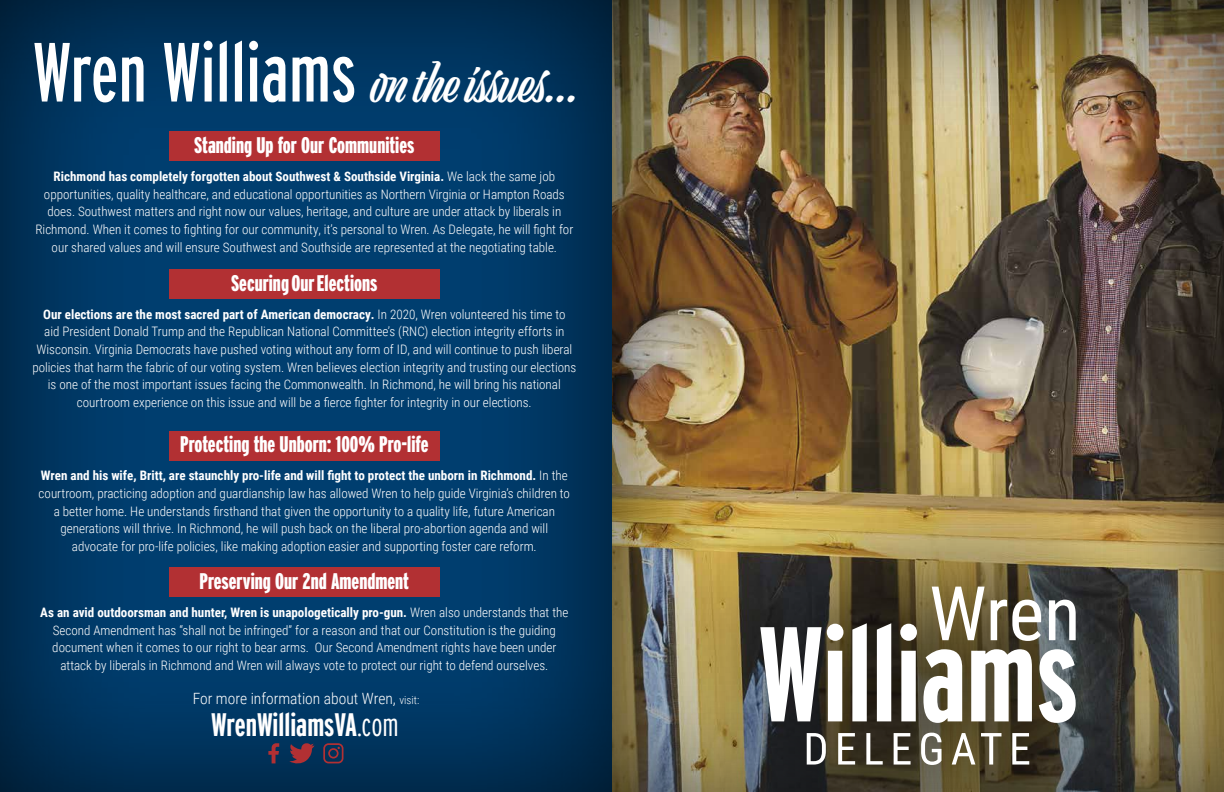
<style>
.page{position:relative;width:1224px;height:792px;background:#fff}
.page>*{position:absolute;margin:0;border:0;box-sizing:border-box;transform-origin:0 0}
.t1{font:49px "Viktor Script";color:#fff}
.t2{font:700 32.5px "Interstate Compressed";color:#fff}
.t3{font:900 22.6px "Interstate Compressed";color:#fff}
.t4{font:300 15.5px "Roboto Condensed";color:#fff}
.t5{font:300 13.1px/17.7px "Roboto Condensed";color:#fff;text-align:center}
.s1{font-family:"Interstate Compressed";font-size:83.7px}
.s2{font-weight:700}
.s3{font-size:11.2px}
.s4{font-weight:300}
</style>
<div class="page">
<div style="left:0;top:0;width:619px;height:792px;background:#000;opacity:.75"></div>
<div style="left:169px;top:431px;width:271px;height:30px;background:#b23033"></div>
<div style="left:169px;top:567px;width:271px;height:30px;background:#b23033"></div>
<div style="left:169px;top:269px;width:271px;height:30px;background:#b23033"></div>
<div style="left:169px;top:131px;width:271px;height:30px;background:#b23033"></div>
<svg style="left:323px;top:744px;width:20px;height:19px"></svg>
<svg style="left:289px;top:744px;width:25px;height:20px"></svg>
<svg style="left:268px;top:744px;width:11px;height:19px"></svg>
<div style="left:612px;top:0;width:612px;height:792px;background:#000;opacity:.75"></div>
<div style="left:610px;top:435px;width:614px;height:357px;background:#000;opacity:.75"></div>
<svg style="left:807px;top:733px;width:19px;height:32px"></svg>
<svg style="left:838px;top:733px;width:17px;height:32px"></svg>
<svg style="left:866px;top:733px;width:17px;height:32px"></svg>
<svg style="left:894px;top:733px;width:17px;height:32px"></svg>
<svg style="left:921px;top:733px;width:21px;height:32px"></svg>
<svg style="left:952px;top:733px;width:23px;height:32px"></svg>
<svg style="left:981px;top:733px;width:20px;height:32px"></svg>
<svg style="left:1012px;top:733px;width:17px;height:32px"></svg>
<svg style="left:760px;top:624px;width:84px;height:97px"></svg>
<svg style="left:852px;top:623px;width:15px;height:98px"></svg>
<svg style="left:877px;top:623px;width:14px;height:98px"></svg>
<svg style="left:900px;top:624px;width:17px;height:97px"></svg>
<svg style="left:923px;top:649px;width:39px;height:74px"></svg>
<svg style="left:971px;top:649px;width:61px;height:72px"></svg>
<svg style="left:1039px;top:649px;width:37px;height:74px"></svg>
<svg style="left:932px;top:587px;width:53px;height:53px"></svg>
<svg style="left:991px;top:600px;width:50px;height:41px"></svg>
<svg style="left:1049px;top:600px;width:27px;height:40px"></svg>
<h1 class="t1" style="left:33px;top:56px;width:548px"><span class="s1">Wren Williams</span> on the issues...</h1>
<h3 class="t3" style="left:194px;top:133px;width:222px">Standing Up for Our Communities</h3>
<p class="t5" style="left:35px;top:167px;width:539px"><span class="s2">Richmond has completely forgotten about Southwest &amp; Southside Virginia.</span> We lack the same job opportunities, quality healthcare, and educational opportunities as Northern Virginia or Hampton Roads does. Southwest matters and right now our values, heritage, and culture are under attack by liberals in Richmond. When it comes to fighting for our community, it’s personal to Wren. As Delegate, he will fight for our shared values and will ensure Southwest and Southside are represented at the negotiating table.</p>
<h3 class="t3" style="left:231px;top:270px;width:148px">SecuringOurElections</h3>
<p class="t5" style="left:32px;top:305px;width:545px"><span class="s2">Our elections are the most sacred part of American democracy.</span> In 2020, Wren volunteered his time to<br>aid President Donald Trump and the Republican National Committee’s (RNC) election integrity efforts in Wisconsin. Virginia Democrats have pushed voting without any form of ID, and will continue to push liberal policies that harm the fabric of our voting system. Wren believes election integrity and trusting our elections is one of the most important issues facing the Commonwealth. In Richmond, he will bring his national courtroom experience on this issue and will be a fierce fighter for integrity in our elections.</p>
<h3 class="t3" style="left:180px;top:432px;width:250px">Protecting the Unborn: 100% Pro-life</h3>
<p class="t5" style="left:39px;top:466px;width:533px"><span class="s2">Wren and his wife, Britt, are staunchly pro-life and will fight to protect the unborn in Richmond.</span> In the courtroom, practicing adoption and guardianship law has allowed Wren to help guide Virginia’s children to a better home. He understands firsthand that given the opportunity to a quality life, future American generations will thrive. In Richmond, he will push back on the liberal pro-abortion agenda and will advocate for pro-life policies, like making adoption easier and supporting foster care reform.</p>
<h3 class="t3" style="left:200px;top:569px;width:211px">Preserving Our 2nd Amendment</h3>
<p class="t5" style="left:40px;top:603px;width:530px"><span class="s2">As an avid outdoorsman and hunter, Wren is unapologetically pro-gun.</span> Wren also understands that the Second Amendment has “shall not be infringed” for a reason and that our Constitution is the guiding document when it comes to our right to bear arms. Our Second Amendment rights have been under attack by liberals in Richmond and Wren will always vote to protect our right to defend ourselves.</p>
<p class="t4" style="left:193px;top:687px;width:228px">For more information about Wren, <span class="s3">visit:</span></p>
<h2 class="t2" style="left:211px;top:707px;width:189px">WrenWilliamsVA<span class="s4">.com</span></h2>
</div>
